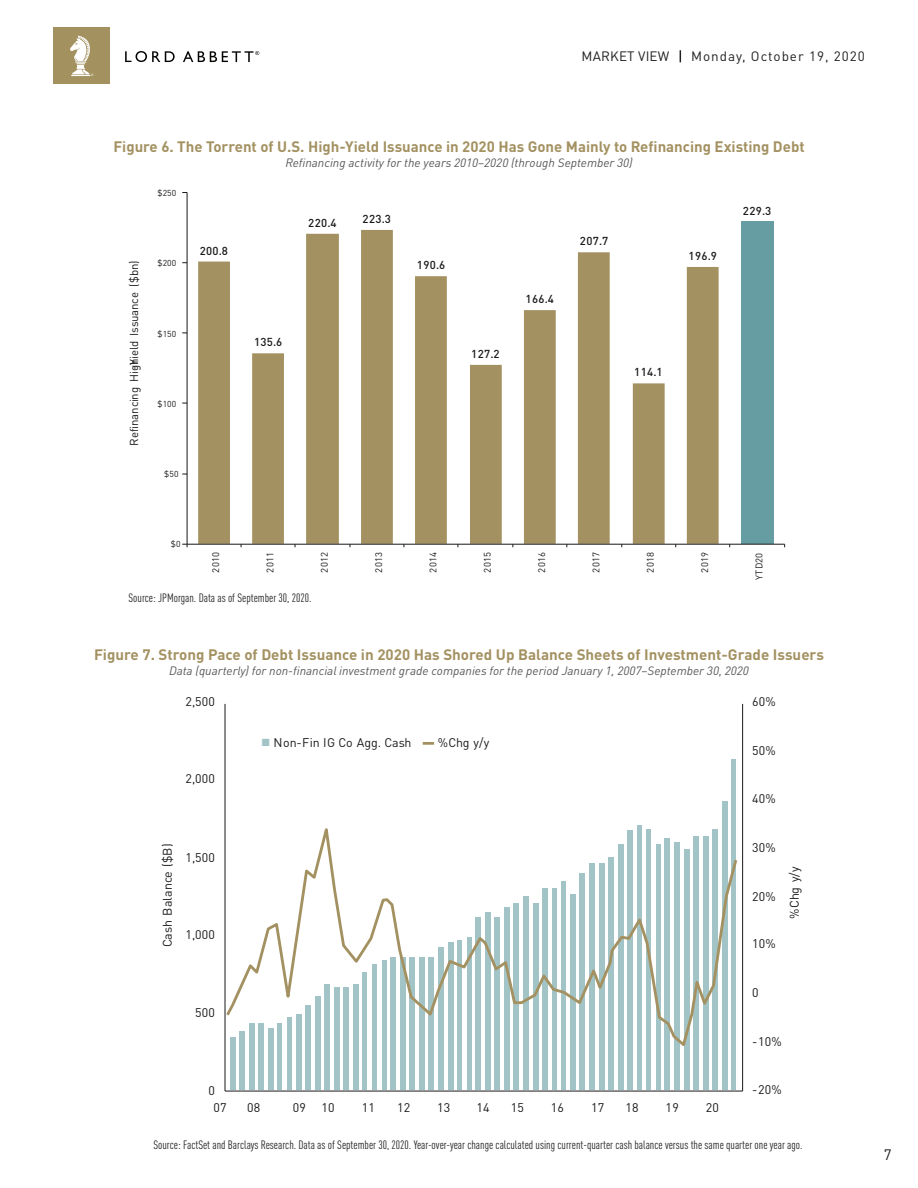
<style>
.page{position:relative;width:918px;height:1188px;background:#fff}
.page>*{position:absolute;margin:0;border:0;box-sizing:border-box;transform-origin:0 0}
.MV_TITLE{font:700 15px "DIN Pro";color:#a39161}
.t1{font:15px "DIN Pro";color:#231f20}
.t2{font:13.5px "DIN Pro";letter-spacing:.07em;color:#231f20}
.t3{font:13.5px "DIN Pro";letter-spacing:.01em;color:#231f20}
.t4{font:12.45px "DIN Pro";letter-spacing:.015em;color:#191919}
.t5{font:12.45px "DIN Pro";letter-spacing:-.005em;color:#191919}
.MV_BODY_SUBHEAD{font:condensed 12px "DIN Pro";color:#231f20}
.MV_TITLE-2{font:italic 12px "DIN Pro";color:#575756}
.t6{font:500 11.4px "DIN Pro";letter-spacing:.03em;color:#191919}
.t7{font:11.4px "DIN Pro";letter-spacing:-.02em;color:#191919}
.t8{font:9.6px "DIN Pro";letter-spacing:.015em;color:#191919}
.t9{font:8.55px "DIN Pro";letter-spacing:.015em;color:#191919}
.s1{color:#a3c4c7}
.s2{color:#a39161}
</style>
<div class="page">
<svg style="left:680px;top:50px;width:1px;height:12px"></svg>
<div style="left:53px;top:27px;width:57px;height:57px;background:#a39160"></div>
<svg style="left:70px;top:36px;width:23px;height:40px"></svg>
<svg style="left:125px;top:51px;width:50px;height:11px"></svg>
<svg style="left:183px;top:51px;width:76px;height:11px"></svg>
<div style="left:741px;top:221px;width:33px;height:323px;background:#669da2"></div>
<svg style="left:198px;top:230px;width:521px;height:314px"></svg>
<hr style="left:187px;top:193px;width:1px;height:351px;background:#191919">
<hr style="left:187px;top:544px;width:598px;height:1px;background:#191919">
<hr style="left:225px;top:1091px;width:518px;height:1px;background:#191919">
<hr style="left:225px;top:704px;width:1px;height:387px;background:#191919">
<svg style="left:423px;top:742px;width:11px;height:3px"></svg>
<hr style="left:742px;top:704px;width:1px;height:387px;background:#191919">
<div style="left:731px;top:759px;width:5px;height:331px;background:#a3c4c7"></div>
<div style="left:722px;top:801px;width:6px;height:289px;background:#a3c4c7"></div>
<div style="left:712px;top:829px;width:6px;height:261px;background:#a3c4c7"></div>
<div style="left:703px;top:836px;width:6px;height:254px;background:#a3c4c7"></div>
<div style="left:693px;top:836px;width:6px;height:254px;background:#a3c4c7"></div>
<div style="left:684px;top:849px;width:5px;height:241px;background:#a3c4c7"></div>
<div style="left:674px;top:842px;width:6px;height:248px;background:#a3c4c7"></div>
<div style="left:665px;top:838px;width:5px;height:252px;background:#a3c4c7"></div>
<div style="left:656px;top:844px;width:5px;height:246px;background:#a3c4c7"></div>
<div style="left:646px;top:829px;width:5px;height:261px;background:#a3c4c7"></div>
<div style="left:637px;top:825px;width:5px;height:265px;background:#a3c4c7"></div>
<div style="left:627px;top:831px;width:6px;height:259px;background:#a3c4c7"></div>
<div style="left:618px;top:844px;width:5px;height:246px;background:#a3c4c7"></div>
<div style="left:608px;top:857px;width:6px;height:233px;background:#a3c4c7"></div>
<div style="left:599px;top:863px;width:5px;height:227px;background:#a3c4c7"></div>
<div style="left:589px;top:863px;width:6px;height:227px;background:#a3c4c7"></div>
<div style="left:580px;top:874px;width:5px;height:216px;background:#a3c4c7"></div>
<div style="left:570px;top:894px;width:6px;height:196px;background:#a3c4c7"></div>
<div style="left:561px;top:881px;width:5px;height:209px;background:#a3c4c7"></div>
<div style="left:552px;top:888px;width:5px;height:202px;background:#a3c4c7"></div>
<div style="left:542px;top:888px;width:6px;height:202px;background:#a3c4c7"></div>
<div style="left:533px;top:903px;width:5px;height:187px;background:#a3c4c7"></div>
<div style="left:523px;top:897px;width:6px;height:193px;background:#a3c4c7"></div>
<div style="left:514px;top:903px;width:5px;height:187px;background:#a3c4c7"></div>
<div style="left:504px;top:907px;width:6px;height:183px;background:#a3c4c7"></div>
<div style="left:494px;top:918px;width:6px;height:172px;background:#a3c4c7"></div>
<div style="left:485px;top:912px;width:6px;height:178px;background:#a3c4c7"></div>
<div style="left:475px;top:918px;width:6px;height:172px;background:#a3c4c7"></div>
<div style="left:467px;top:937px;width:5px;height:153px;background:#a3c4c7"></div>
<div style="left:457px;top:941px;width:5px;height:149px;background:#a3c4c7"></div>
<div style="left:448px;top:943px;width:5px;height:147px;background:#a3c4c7"></div>
<div style="left:438px;top:947px;width:6px;height:143px;background:#a3c4c7"></div>
<div style="left:429px;top:957px;width:5px;height:133px;background:#a3c4c7"></div>
<div style="left:419px;top:957px;width:6px;height:133px;background:#a3c4c7"></div>
<div style="left:409px;top:957px;width:6px;height:133px;background:#a3c4c7"></div>
<div style="left:400px;top:957px;width:6px;height:133px;background:#a3c4c7"></div>
<div style="left:390px;top:957px;width:6px;height:133px;background:#a3c4c7"></div>
<hr style="left:382px;top:961px;width:4px;height:129px;background:#a3c4c7">
<div style="left:372px;top:965px;width:5px;height:125px;background:#a3c4c7"></div>
<hr style="left:363px;top:972px;width:4px;height:118px;background:#a3c4c7">
<div style="left:353px;top:985px;width:6px;height:105px;background:#a3c4c7"></div>
<div style="left:343px;top:987px;width:6px;height:103px;background:#a3c4c7"></div>
<div style="left:334px;top:987px;width:6px;height:103px;background:#a3c4c7"></div>
<div style="left:324px;top:985px;width:6px;height:105px;background:#a3c4c7"></div>
<div style="left:315px;top:996px;width:6px;height:94px;background:#a3c4c7"></div>
<div style="left:305px;top:1006px;width:6px;height:84px;background:#a3c4c7"></div>
<div style="left:296px;top:1014px;width:5px;height:76px;background:#a3c4c7"></div>
<div style="left:287px;top:1017px;width:5px;height:73px;background:#a3c4c7"></div>
<hr style="left:278px;top:1023px;width:4px;height:67px;background:#a3c4c7">
<div style="left:268px;top:1029px;width:6px;height:61px;background:#a3c4c7"></div>
<div style="left:258px;top:1023px;width:6px;height:67px;background:#a3c4c7"></div>
<div style="left:249px;top:1023px;width:6px;height:67px;background:#a3c4c7"></div>
<div style="left:239px;top:1031px;width:6px;height:59px;background:#a3c4c7"></div>
<div style="left:230px;top:1037px;width:5px;height:53px;background:#a3c4c7"></div>
<svg style="left:224px;top:815px;width:514px;height:235px"></svg>
<p class="t3" style="left:582px;top:45px;width:89px">MARKET VIEW</p>
<p class="t2" style="left:691px;top:45px;width:175px">Monday, October 19, 2020</p>
<p class="MV_TITLE" style="left:113px;top:134px;width:693px">Figure 6. The Torrent of U.S. High-Yield Issuance in 2020 Has Gone Mainly to Refinancing Existing Debt</p>
<p class="MV_TITLE-2" style="left:285px;top:153px;width:349px">Refinancing activity for the years 2010–2020 (through September 30)</p>
<p class="t9" style="left:157px;top:186px;width:20px">$250</p>
<p class="t7" style="left:125px;top:446px;width:187px;rotate:-90deg">Refinancing High-Yield Issuance ($bn)</p>
<p class="t9" style="left:157px;top:257px;width:20px">$200</p>
<p class="t9" style="left:157px;top:327px;width:20px">$150</p>
<p class="t9" style="left:157px;top:397px;width:20px">$100</p>
<p class="t9" style="left:164px;top:467px;width:16px">$50</p>
<p class="t6" style="left:200px;top:241px;width:30px">200.8</p>
<p class="t6" style="left:308px;top:214px;width:30px">220.4</p>
<p class="t6" style="left:363px;top:210px;width:30px">223.3</p>
<p class="t6" style="left:254px;top:333px;width:30px">135.6</p>
<p class="t6" style="left:417px;top:255px;width:30px">190.6</p>
<p class="t6" style="left:471px;top:345px;width:30px">127.2</p>
<p class="t6" style="left:526px;top:289px;width:30px">166.4</p>
<p class="t6" style="left:580px;top:231px;width:30px">207.7</p>
<p class="t6" style="left:634px;top:363px;width:30px">114.1</p>
<p class="t6" style="left:689px;top:247px;width:30px">196.9</p>
<p class="t6" style="left:743px;top:201px;width:30px">229.3</p>
<p class="t9" style="left:171px;top:538px;width:11px">$0</p>
<p class="t8" style="left:208px;top:573px;width:22px;rotate:-90deg">2010</p>
<p class="t8" style="left:262px;top:573px;width:22px;rotate:-90deg">2011</p>
<p class="t8" style="left:317px;top:573px;width:22px;rotate:-90deg">2012</p>
<p class="t8" style="left:371px;top:573px;width:22px;rotate:-90deg">2013</p>
<p class="t8" style="left:425px;top:573px;width:22px;rotate:-90deg">2014</p>
<p class="t8" style="left:480px;top:573px;width:22px;rotate:-90deg">2015</p>
<p class="t8" style="left:534px;top:573px;width:22px;rotate:-90deg">2016</p>
<p class="t8" style="left:588px;top:573px;width:22px;rotate:-90deg">2017</p>
<p class="t8" style="left:643px;top:573px;width:22px;rotate:-90deg">2018</p>
<p class="t8" style="left:697px;top:573px;width:22px;rotate:-90deg">2019</p>
<p class="t8" style="left:751px;top:580px;width:28px;rotate:-90deg">YTD20</p>
<p class="MV_BODY_SUBHEAD" style="left:129px;top:589px;width:185px">Source: JPMorgan. Data as of September 30, 2020.</p>
<p class="MV_TITLE" style="left:94px;top:642px;width:731px">Figure 7. Strong Pace of Debt Issuance in 2020 Has Shored Up Balance Sheets of Investment-Grade Issuers</p>
<p class="MV_TITLE-2" style="left:169px;top:662px;width:581px">Data (quarterly) for non-financial investment grade companies for the period January 1, 2007–September 30, 2020</p>
<p class="t4" style="left:186px;top:692px;width:31px">2,500</p>
<p class="t4" style="left:186px;top:769px;width:31px">2,000</p>
<p class="t5" style="left:158px;top:947px;width:106px;rotate:-90deg">Cash Balance ($B)</p>
<p class="t4" style="left:186px;top:847px;width:31px">1,500</p>
<p class="t4" style="left:186px;top:925px;width:31px">1,000</p>
<p class="t4" style="left:195px;top:1002px;width:21px">500</p>
<p class="t5" style="left:261px;top:732px;width:230px"><span class="s1">■</span> Non-Fin IG Co Agg. Cash <span class="s2">—</span> %Chg y/y</p>
<p class="t4" style="left:208px;top:1081px;width:8px">0</p>
<p class="t4" style="left:214px;top:1097px;width:15px">07</p>
<p class="t4" style="left:247px;top:1097px;width:15px">08</p>
<p class="t4" style="left:293px;top:1097px;width:43px">09 10</p>
<p class="t4" style="left:362px;top:1097px;width:15px">11</p>
<p class="t4" style="left:397px;top:1097px;width:15px">12</p>
<p class="t4" style="left:437px;top:1097px;width:15px">13</p>
<p class="t4" style="left:476px;top:1097px;width:15px">14</p>
<p class="t4" style="left:511px;top:1097px;width:15px">15</p>
<p class="t4" style="left:551px;top:1097px;width:15px">16</p>
<p class="t4" style="left:591px;top:1097px;width:15px">17</p>
<p class="t4" style="left:626px;top:1097px;width:15px">18</p>
<p class="t4" style="left:666px;top:1097px;width:15px">19</p>
<p class="t4" style="left:706px;top:1097px;width:15px">20</p>
<p class="t4" style="left:752px;top:692px;width:25px">60%</p>
<p class="t4" style="left:752px;top:741px;width:25px">50%</p>
<p class="t4" style="left:752px;top:789px;width:25px">40%</p>
<p class="t4" style="left:752px;top:837px;width:25px">30%</p>
<p class="t4" style="left:752px;top:886px;width:25px">20%</p>
<p class="t4" style="left:752px;top:934px;width:25px">10%</p>
<p class="t4" style="left:752px;top:983px;width:8px">0</p>
<p class="t4" style="left:752px;top:1031px;width:31px">-10%</p>
<p class="t4" style="left:752px;top:1079px;width:31px">-20%</p>
<p class="t4" style="left:784px;top:919px;width:54px;rotate:-90deg">%Chg y/y</p>
<p class="MV_BODY_SUBHEAD" style="left:154px;top:1136px;width:651px">Source: FactSet and Barclays Research. Data as of September 30, 2020. Year-over-year change calculated using current-quarter cash balance versus the same quarter one year ago.</p>
<p class="t1" style="left:884px;top:1143px;width:9px">7</p>
</div>
